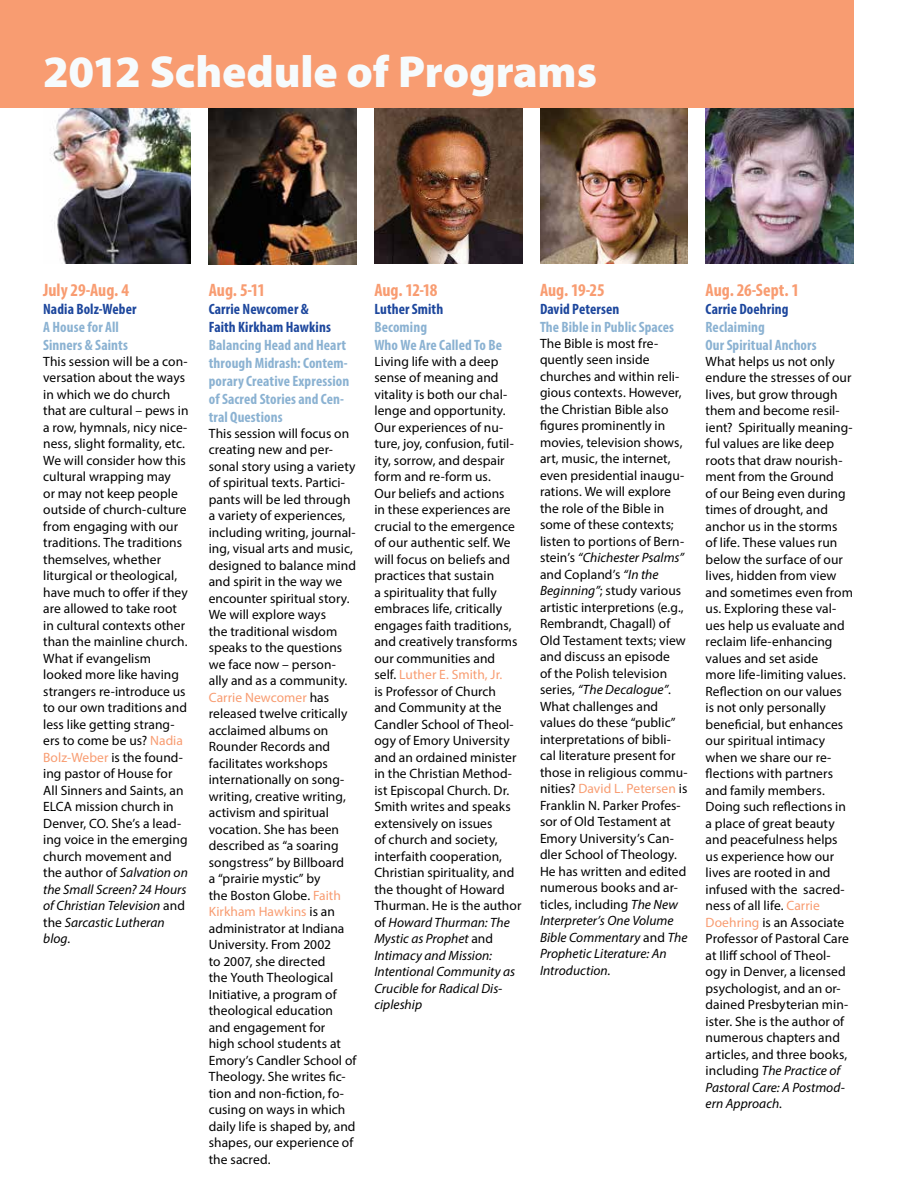
<style>
.page{position:relative;width:918px;height:1188px;background:#fff}
.page>*{position:absolute;margin:0;border:0;box-sizing:border-box;transform-origin:0 0}
.t1{font:900 45px "Myriad Pro";letter-spacing:-.005em;color:#f6fbfd}
.t2{font:700 36px "Myriad Pro";letter-spacing:-.005em;color:#fff}
.t3{font:700 condensed 18px "Myriad Pro";letter-spacing:-.005em;color:#f89c71}
.t4{font:700 condensed 15px/18px "Myriad Pro";letter-spacing:.005em;color:#8bb2d2}
.t5{font:700 condensed 15px/18px "Myriad Pro";letter-spacing:.005em;color:#1d479d}
.t6{font:13.5px/16.5px "Myriad Pro";letter-spacing:.005em;color:#000}
.s1{color:#f89c71}
.s2{font-style:italic}
</style>
<div class="page">
<img style="left:209px;top:108px;width:147px;height:156px">
<img style="left:374px;top:108px;width:148px;height:156px">
<img style="left:50px;top:108px;width:141px;height:156px">
<img style="left:540px;top:108px;width:148px;height:156px">
<div style="left:0;top:0;width:853px;height:108px;background:#f89c71"></div>
<img style="left:706px;top:108px;width:147px;height:156px">
<h2 class="t2" style="left:209px;top:35px;width:432px">2010 Schedule of Programs</h2>
<h1 class="t1" style="left:43px;top:42px;width:555px">2012 Schedule of Programs</h1>
<h3 class="t3" style="left:43px;top:278px;width:87px">July 29-Aug. 4</h3>
<p class="t5" style="left:43px;top:299px;width:95px">Nadia Bolz-Weber</p>
<p class="t4" style="left:43px;top:317px;width:86px">A House for All<br>Sinners &amp; Saints</p>
<p class="t6" style="left:43px;top:353px;width:147px">This session will be a con&shy;versation about the ways in which we do church that are cultural – pews in a row, hymnals, nicy nice&shy;ness, slight formality, etc.<br>We will consider how this cultural wrapping may<br>or may not keep people outside of church-culture from engaging with our traditions. The traditions themselves, whether liturgical or theological, have much to offer if they are allowed to take root in cultural contexts other than the mainline church.<br>What if evangelism looked more like having strangers re-introduce us to our own traditions and less like getting strang&shy;ers to come be us? <span class="s1">Nadia<br>Bolz-Weber</span> is the found&shy;ing pastor of House for<br>All Sinners and Saints, an<br>ELCA mission church in<br>Denver, CO. She’s a lead&shy;ing voice in the emerging church movement and the author of <span class="s2">Salvation on the Small Screen? 24 Hours of Christian Television</span> and the <span class="s2">Sarcastic Lutheran blog.</span></p>
<h3 class="t3" style="left:209px;top:278px;width:58px">Aug. 5-11</h3>
<p class="t5" style="left:209px;top:299px;width:124px">Carrie Newcomer &amp;<br>Faith Kirkham Hawkins</p>
<p class="t4" style="left:209px;top:335px;width:142px">Balancing Head and Heart through Midrash: Contem&shy;porary Creative Expression of Sacred Stories and Cen&shy;tral Questions</p>
<p class="t6" style="left:209px;top:425px;width:149px">This session will focus on creating new and per&shy;sonal story using a variety of spiritual texts. Partici&shy;pants will be led through a variety of experiences, including writing, journal&shy;ing, visual arts and music, designed to balance mind and spirit in the way we encounter spiritual story.<br>We will explore ways<br>the traditional wisdom speaks to the questions we face now – person&shy;ally and as a community.<br><span class="s1">Carrie Newcomer</span> has released twelve critically acclaimed albums on<br>Rounder Records and facilitates workshops internationally on song&shy;writing, creative writing, activism and spiritual vocation. She has been described as “a soaring songstress” by Billboard<br>a “prairie mystic” by<br>the Boston Globe. <span class="s1">Faith<br>Kirkham Hawkins</span> is an administrator at Indiana<br>University. From 2002<br>to 2007, she directed<br>the Youth Theological<br>Initiative, a program of theological education and engagement for<br>high school students at<br>Emory’s Candler School of<br>Theology. She writes fic&shy;tion and non-fiction, fo&shy;cusing on ways in which daily life is shaped by, and shapes, our experience of the sacred.</p>
<h3 class="t3" style="left:374px;top:278px;width:65px">Aug. 12-18</h3>
<p class="t5" style="left:374px;top:299px;width:70px">Luther Smith</p>
<p class="t4" style="left:374px;top:317px;width:129px">Becoming<br>Who We Are Called To Be</p>
<p class="t6" style="left:374px;top:353px;width:149px">Living life with a deep sense of meaning and vitality is both our chal&shy;lenge and opportunity.<br>Our experiences of nu&shy;ture, joy, confusion, futil&shy;ity, sorrow, and despair form and re-form us.<br>Our beliefs and actions<br>in these experiences are crucial to the emergence of our authentic self. We will focus on beliefs and practices that sustain<br>a spirituality that fully embraces life, critically engages faith traditions, and creatively transforms our communities and<br>self. <span class="s1">Luther E. Smith, Jr.<br></span>is Professor of Church<br>and Community at the<br>Candler School of Theol&shy;ogy of Emory University and an ordained minister in the Christian Method&shy;ist Episcopal Church. Dr.<br>Smith writes and speaks extensively on issues<br>of church and society, interfaith cooperation,<br>Christian spirituality, and the thought of Howard<br>Thurman. He is the author of <span class="s2">Howard Thurman: The<br>Mystic as Prophet</span> and<br><span class="s2">Intimacy and Mission:<br>Intentional Community as<br>Crucible for Radical Dis&shy;cipleship</span></p>
<h3 class="t3" style="left:540px;top:278px;width:66px">Aug. 19-25</h3>
<p class="t5" style="left:540px;top:299px;width:81px">David Petersen</p>
<p class="t4" style="left:540px;top:317px;width:136px">The Bible in Public Spaces</p>
<p class="t6" style="left:540px;top:335px;width:149px">The Bible is most fre&shy;quently seen inside churches and within reli&shy;gious contexts. However, the Christian Bible also figures prominently in movies, television shows, art, music, the internet, even presidential inaugu&shy;rations. We will explore the role of the Bible in some of these contexts; listen to portions of Bern&shy;stein’s <span class="s2">“Chichester Psalms” </span>and Copland’s <span class="s2">“In the<br>Beginning”</span>; study various artistic interpretions (e.g.,<br>Rembrandt, Chagall) of<br>Old Testament texts; view and discuss an episode<br>of the Polish television series, <span class="s2">“The Decalogue”</span>.<br>What challenges and values do these “public” interpretations of bibli&shy;cal literature present for those in religious commu&shy;nities? <span class="s1">David L. Petersen</span> is<br>Franklin N. Parker Profes&shy;sor of Old Testament at<br>Emory University’s Can&shy;dler School of Theology.<br>He has written and edited numerous books and ar&shy;ticles, including <span class="s2">The New<br>Interpreter’s One Volume<br>Bible Commentary</span> and <span class="s2">The<br>Prophetic Literature: An<br>Introduction.</span></p>
<h3 class="t3" style="left:706px;top:278px;width:95px">Aug. 26-Sept. 1</h3>
<p class="t5" style="left:706px;top:299px;width:84px">Carrie Doehring</p>
<p class="t4" style="left:706px;top:317px;width:113px">Reclaiming<br>Our Spiritual Anchors</p>
<p class="t6" style="left:706px;top:353px;width:149px">What helps us not only endure the stresses of our lives, but grow through them and become resil&shy;ient? Spiritually meaning&shy;ful values are like deep roots that draw nourish&shy;ment from the Ground<br>of our Being even during times of drought, and anchor us in the storms<br>of life. These values run below the surface of our lives, hidden from view and sometimes even from us. Exploring these val&shy;ues help us evaluate and reclaim life-enhancing values and set aside<br>more life-limiting values.<br>Reflection on our values is not only personally beneficial, but enhances our spiritual intimacy when we share our re&shy;flections with partners and family members.<br>Doing such reflections in a place of great beauty and peacefulness helps us experience how our lives are rooted in and infused with the sacred&shy;ness of all life. <span class="s1">Carrie<br>Doehring</span> is an Associate<br>Professor of Pastoral Care at Iliff school of Theol&shy;ogy in Denver, a licensed psychologist, and an or&shy;dained Presbyterian min&shy;ister. She is the author of numerous chapters and articles, and three books, including <span class="s2">The Practice of<br>Pastoral Care: A Postmod&shy;ern Approach.</span></p>
</div>
